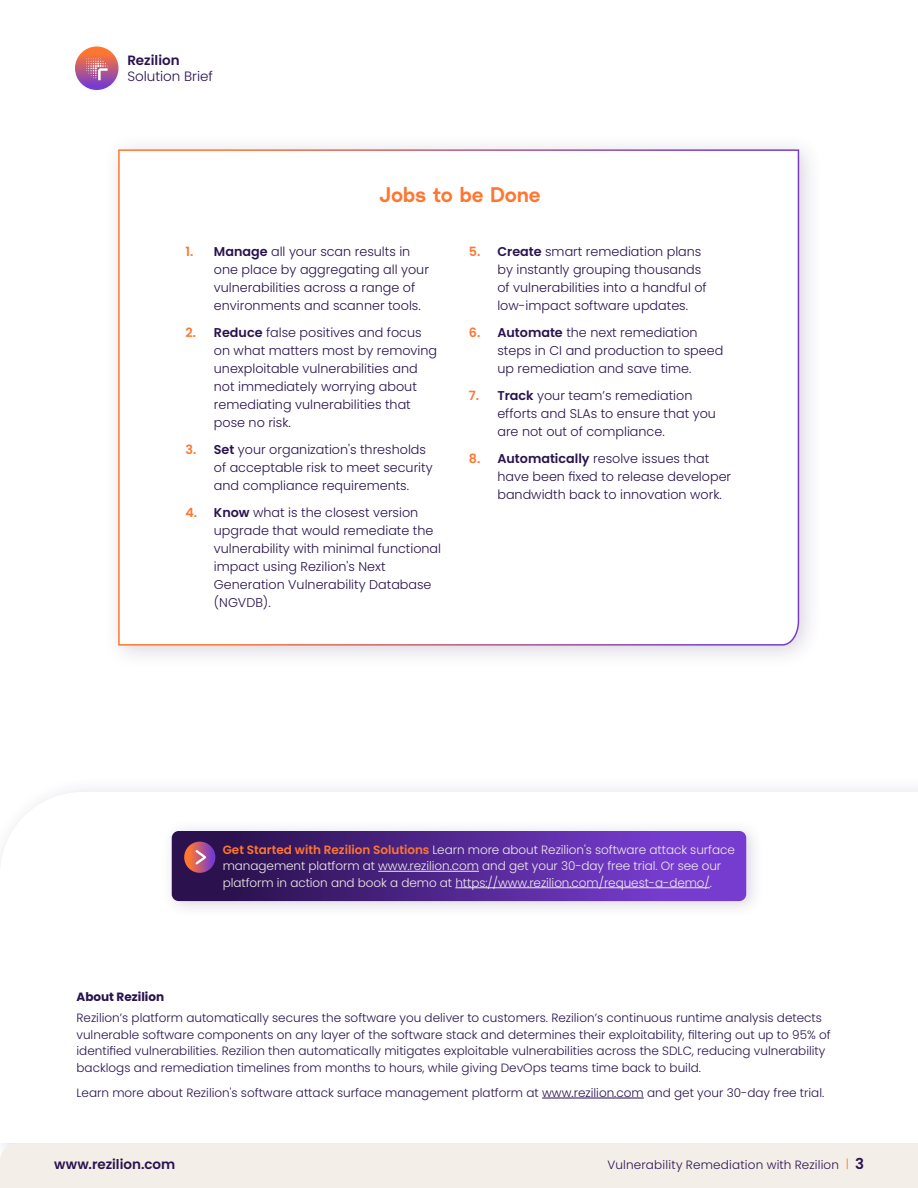
<style>
.page{position:relative;width:918px;height:1188px;background:#fff}
.page>*{position:absolute;margin:0;border:0;box-sizing:border-box;transform-origin:0 0}
.t1{font:600 21px "Radial";color:#ff7631}
.t2{font:600 13.5px "Poppins";color:#2b134f}
.t3{font:300 13.5px "Poppins";color:#2b124f}
.t4{font:600 13.5px "Poppins";color:#2b124f}
.t5{font:300 12.75px/18px "Poppins";color:#29134e}
.t6{font:300 12px/16.5px "Poppins";color:#29134e}
.t7{font:300 12px/16.5px "Poppins";letter-spacing:-.005em;color:#f2ede8}
.t8{font:300 12px "Poppins";letter-spacing:.015em;color:#2b134f}
.t9{font:700 12px "Poppins";color:#29134e}
.s1{font-weight:600;color:#ff7631}
.s2{font-weight:600}
.s3{color:#ff7631}
.s4{font-weight:600;font-size:15px}
</style>
<div class="page">
<svg style="left:75px;top:46px;width:43px;height:44px"></svg>
<svg style="left:86px;top:58px;width:22px;height:22px"></svg>
<div style="left:160px;top:818px;width:605px;height:101px;background:#2b124f;opacity:.18"></div>
<svg style="left:172px;top:831px;width:574px;height:70px;background:#562b92"></svg>
<hr style="left:542px;top:1098px;width:102px;height:1px;background:#29134e">
<div style="left:0;top:1143px;width:918px;height:45px;background:#f3eee7"></div>
<div style="left:103px;top:132px;width:721px;height:537px;background:#2b124f;opacity:.18"></div>
<svg style="left:117px;top:149px;width:683px;height:497px"></svg>
<p class="t4" style="left:127px;top:53px;width:54px">Rezilion</p>
<p class="t3" style="left:127px;top:69px;width:87px">Solution Brief</p>
<p class="t1" style="left:379px;top:180px;width:163px">Jobs to be Done</p>
<p class="t5" style="left:214px;top:243px;width:217px;text-indent:-29px"><span class="s1">1.</span> <span class="s2">Manage</span> all your scan results in one place by aggregating all your vulnerabilities across a range of environments and scanner tools.</p>
<p class="t5" style="left:214px;top:324px;width:225px;text-indent:-29px"><span class="s1">2.</span> <span class="s2">Reduce</span> false positives and focus on what matters most by removing unexploitable vulnerabilities and not immediately worrying about remediating vulnerabilities that pose no risk.</p>
<p class="t5" style="left:214px;top:441px;width:220px;text-indent:-29px"><span class="s1">3.</span> <span class="s2">Set</span> your organization's thresholds of acceptable risk to meet security and compliance requirements.</p>
<p class="t5" style="left:214px;top:504px;width:229px;text-indent:-29px"><span class="s1">4.</span> <span class="s2">Know</span> what is the closest version upgrade that would remediate the vulnerability with minimal functional impact using Rezilion's Next<br>Generation Vulnerability Database (NGVDB).</p>
<p class="t5" style="left:497px;top:243px;width:211px;text-indent:-28px"><span class="s1">5.</span> <span class="s2">Create</span> smart remediation plans by instantly grouping thousands of vulnerabilities into a handful of low-impact software updates.</p>
<p class="t5" style="left:497px;top:324px;width:227px;text-indent:-28px"><span class="s1">6.</span> <span class="s2">Automate</span> the next remediation steps in CI and production to speed up remediation and save time.</p>
<p class="t5" style="left:497px;top:387px;width:220px;text-indent:-28px"><span class="s1">7.</span> <span class="s2">Track</span> your team’s remediation efforts and SLAs to ensure that you are not out of compliance.</p>
<p class="t5" style="left:497px;top:450px;width:235px;text-indent:-28px"><span class="s1">8.</span> <span class="s2">Automatically</span> resolve issues that have been fixed to release developer bandwidth back to innovation work.</p>
<p class="t7" style="left:223px;top:841px;width:514px"><span class="s1">Get Started with Rezilion Solutions</span> Learn more about Rezilion's software attack surface management platform at www.rezilion.com and get your 30-day free trial. Or see our platform in action and book a demo at https://www.rezilion.com/request-a-demo/.</p>
<p class="t9" style="left:76px;top:990px;width:89px">About Rezilion</p>
<p class="t6" style="left:76px;top:1010px;width:756px">Rezilion’s platform automatically secures the software you deliver to customers. Rezilion’s continuous runtime analysis detects vulnerable software components on any layer of the software stack and determines their exploitability, filtering out up to 95% of identified vulnerabilities. Rezilion then automatically mitigates exploitable vulnerabilities across the SDLC, reducing vulnerability backlogs and remediation timelines from months to hours, while giving DevOps teams time back to build.</p>
<p class="t6" style="left:76px;top:1085px;width:749px">Learn more about Rezilion's software attack surface management platform at www.rezilion.com and get your 30-day free trial.</p>
<p class="t2" style="left:54px;top:1157px;width:123px">www.rezilion.com</p>
<p class="t8" style="left:608px;top:1158px;width:258px">Vulnerability Remediation with Rezilion <span class="s3">|</span> <span class="s4">3</span></p>
</div>
